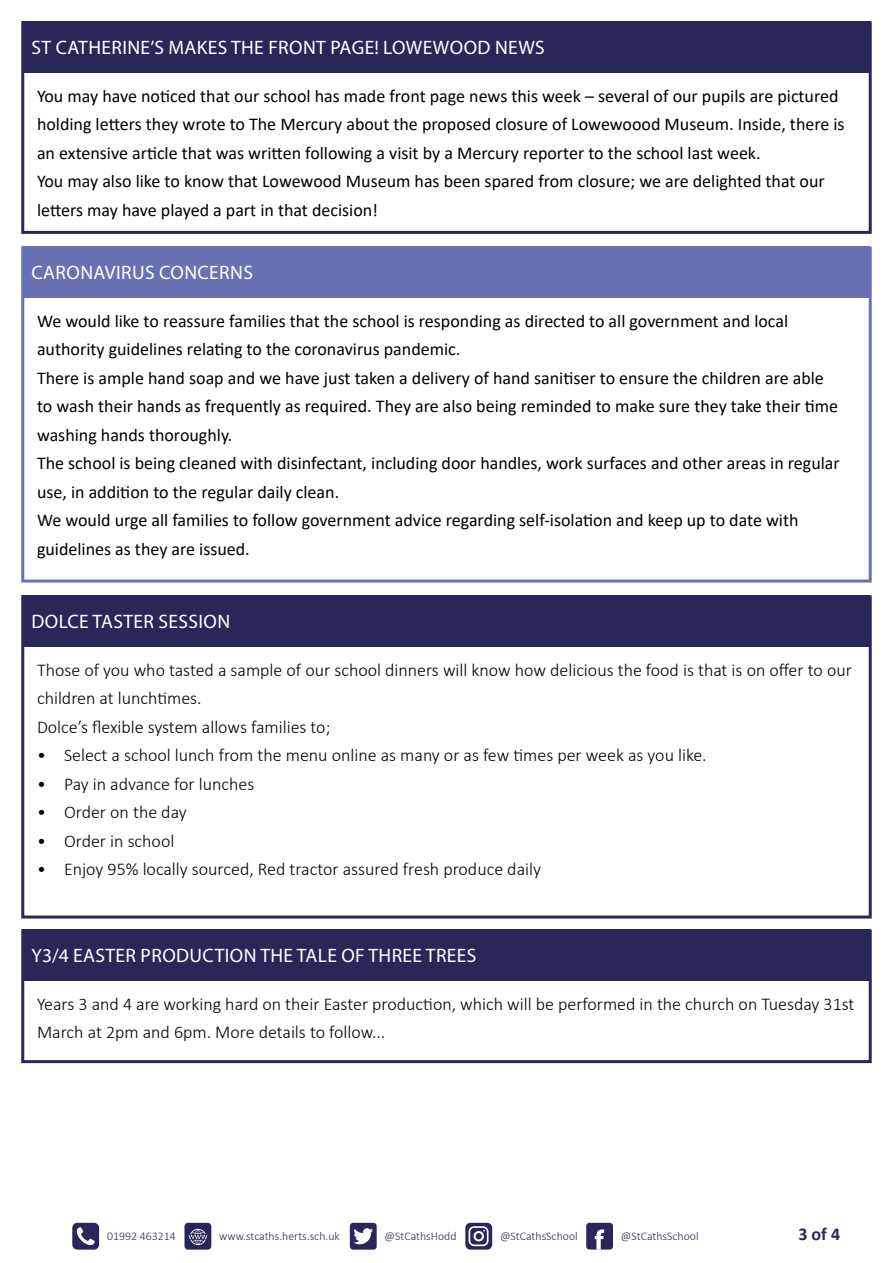
<style>
.page{position:relative;width:893px;height:1263px;background:#fff}
.page>*{position:absolute;margin:0;border:0;box-sizing:border-box;transform-origin:0 0}
.t1{font:19.5px "Myriad Pro";letter-spacing:.02em;color:#fff}
.t2{font:18px/28.5px "Calibri";color:#000}
.t3{font:300 18px/28.5px "Calibri";color:#000}
.t4{font:700 18px "Calibri";color:#292758}
.t5{font:300 11.85px "Calibri";color:#292759}
</style>
<div class="page">
<div style="left:586px;top:1223px;width:27px;height:26px;background:#292759;border-radius:3px"></div>
<svg style="left:595px;top:1229px;width:9px;height:20px"></svg>
<div style="left:350px;top:1223px;width:27px;height:26px;background:#292759;border-radius:3px"></div>
<svg style="left:353px;top:1228px;width:20px;height:16px"></svg>
<svg style="left:72px;top:1223px;width:27px;height:26px"></svg>
<div style="left:184px;top:1223px;width:27px;height:26px;background:#292759;border-radius:4px"></div>
<svg style="left:189px;top:1229px;width:18px;height:16px"></svg>
<svg style="left:465px;top:1223px;width:27px;height:26px"></svg>
<div style="left:21px;top:21px;width:851px;height:213px;border:3px solid #292758"></div>
<div style="left:21px;top:595px;width:851px;height:323px;border:3px solid #292758"></div>
<div style="left:21px;top:929px;width:851px;height:134px;border:3px solid #292758"></div>
<div style="left:21px;top:247px;width:851px;height:336px;border:3px solid #6a70b4"></div>
<div style="left:23px;top:21px;width:847px;height:51px;background:#292758"></div>
<div style="left:23px;top:595px;width:847px;height:51px;background:#292758"></div>
<div style="left:23px;top:929px;width:847px;height:51px;background:#292758"></div>
<div style="left:23px;top:247px;width:847px;height:51px;background:#6a70b4"></div>
<p class="t1" style="left:31px;top:36px;width:515px">ST CATHERINE’S MAKES THE FRONT PAGE! LOWEWOOD NEWS</p>
<p class="t2" style="left:37px;top:81px;width:809px">You may have noticed that our school has made front page news this week – several of our pupils are pictured holding letters they wrote to The Mercury about the proposed closure of Lowewoood Museum. Inside, there is an extensive article that was written following a visit by a Mercury reporter to the school last week.<br>You may also like to know that Lowewood Museum has been spared from closure; we are delighted that our letters may have played a part in that decision!</p>
<p class="t1" style="left:31px;top:261px;width:223px">CARONAVIRUS CONCERNS</p>
<p class="t2" style="left:37px;top:306px;width:804px">We would like to reassure families that the school is responding as directed to all government and local authority guidelines relating to the coronavirus pandemic.<br>There is ample hand soap and we have just taken a delivery of hand sanitiser to ensure the children are able to wash their hands as frequently as required. They are also being reminded to make sure they take their time washing hands thoroughly.<br>The school is being cleaned with disinfectant, including door handles, work surfaces and other areas in regular use, in addition to the regular daily clean.<br>We would urge all families to follow government advice regarding self-isolation and keep up to date with guidelines as they are issued.</p>
<p class="t1" style="left:31px;top:610px;width:200px">DOLCE TASTER SESSION</p>
<p class="t3" style="left:37px;top:655px;width:816px">Those of you who tasted a sample of our school dinners will know how delicious the food is that is on offer to our children at lunchtimes.<br>Dolce’s flexible system allows families to;</p>
<p class="t3" style="left:37px;top:741px;width:671px">• Select a school lunch from the menu online as many or as few times per week as you like.</p>
<p class="t3" style="left:37px;top:769px;width:219px">• Pay in advance for lunches</p>
<p class="t3" style="left:37px;top:798px;width:151px">• Order on the day</p>
<p class="t3" style="left:37px;top:826px;width:139px">• Order in school</p>
<p class="t3" style="left:37px;top:855px;width:505px">• Enjoy 95% locally sourced, Red tractor assured fresh produce daily</p>
<p class="t1" style="left:31px;top:944px;width:446px">Y3/4 EASTER PRODUCTION THE TALE OF THREE TREES</p>
<p class="t3" style="left:37px;top:989px;width:819px">Years 3 and 4 are working hard on their Easter production, which will be performed in the church on Tuesday 31st<br>March at 2pm and 6pm. More details to follow...</p>
<p class="t5" style="left:107px;top:1228px;width:70px">01992 463214</p>
<p class="t5" style="left:219px;top:1228px;width:122px">www.stcaths.herts.sch.uk</p>
<p class="t5" style="left:385px;top:1228px;width:74px">@StCathsHodd</p>
<p class="t5" style="left:500px;top:1228px;width:79px">@StCathsSchool</p>
<p class="t5" style="left:621px;top:1228px;width:79px">@StCathsSchool</p>
<p class="t4" style="left:798px;top:1221px;width:43px">3 of 4</p>
</div>
